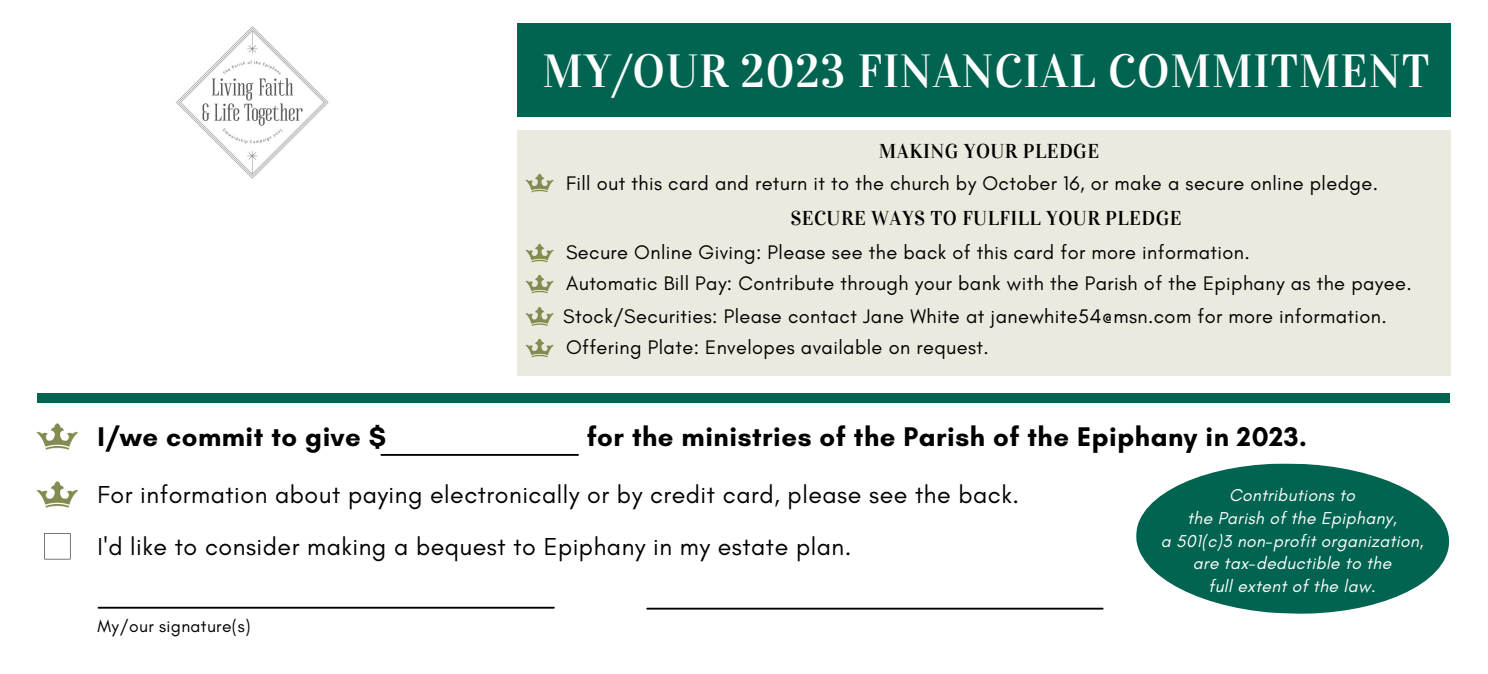
<style>
.page{position:relative;width:1488px;height:674px;background:#fff}
.page>*{position:absolute;margin:0;border:0;box-sizing:border-box;transform-origin:0 0}
.t1{font:46.25px "Vidaloka";letter-spacing:.02em;color:#fff}
.t2{font:700 27.5px "Glacial Indifference";letter-spacing:.02em;color:#000}
.t3{font:25px/51.5px "Glacial Indifference";letter-spacing:.02em;color:#000}
.t4{font:20px/31.5px "Glacial Indifference";letter-spacing:.02em;color:#000}
.t5{font:20px "Vidaloka";letter-spacing:.02em;color:#000}
.t6{font:italic 17.5px/22.8px "Glacial Indifference";letter-spacing:.02em;color:#fff;text-align:center}
.t7{font:17.5px "Glacial Indifference";letter-spacing:.02em;color:#000}
</style>
<div class="page">
<div style="left:517px;top:23px;width:933px;height:94px;background:#006450"></div>
<div style="left:517px;top:130px;width:933px;height:246px;background:#eaeade"></div>
<div style="left:37px;top:393px;width:1412px;height:9px;background:#006450"></div>
<img style="left:525px;top:173px;width:28px;height:19px">
<img style="left:525px;top:243px;width:28px;height:19px">
<img style="left:525px;top:274px;width:28px;height:19px">
<img style="left:525px;top:307px;width:28px;height:18px">
<hr style="left:381px;top:453px;width:197px;height:2px;background:#000">
<svg style="left:44px;top:533px;width:26px;height:26px"></svg>
<hr style="left:98px;top:606px;width:456px;height:2px;background:#000">
<hr style="left:647px;top:607px;width:455px;height:2px;background:#000">
<img style="left:36px;top:423px;width:42px;height:27px">
<svg style="left:1136px;top:463px;width:313px;height:151px;fill:#006450"></svg>
<img style="left:36px;top:481px;width:42px;height:27px">
<img style="left:525px;top:338px;width:28px;height:19px">
<img style="left:176px;top:26px;width:153px;height:153px">
<h1 class="t1" style="left:542px;top:43px;width:888px">MY/OUR 2023 FINANCIAL COMMITMENT</h1>
<p class="t5" style="left:879px;top:139px;width:222px">MAKING YOUR PLEDGE</p>
<p class="t4" style="left:566px;top:167px;width:813px">Fill out this card and return it to the church by October 16, or make a secure online pledge.</p>
<p class="t5" style="left:790px;top:206px;width:392px">SECURE WAYS TO FULFILL YOUR PLEDGE</p>
<p class="t4" style="left:566px;top:236px;width:847px">Secure Online Giving: Please see the back of this card for more information.<br>Automatic Bill Pay: Contribute through your bank with the Parish of the Epiphany as the payee.</p>
<p class="t4" style="left:563px;top:299px;width:825px">Stock/Securities: Please contact Jane White at janewhite54@msn.com for more information.</p>
<p class="t4" style="left:566px;top:331px;width:424px">Offering Plate: Envelopes available on request.</p>
<h2 class="t2" style="left:97px;top:419px;width:290px">I/we commit to give $</h2>
<h2 class="t2" style="left:587px;top:419px;width:721px">for the ministries of the Parish of the Epiphany in 2023.</h2>
<p class="t3" style="left:97px;top:468px;width:923px">For information about paying electronically or by credit card, please see the back.<br>I'd like to consider making a bequest to Epiphany in my estate plan.</p>
<p class="t6" style="left:1160px;top:483px;width:264px">Contributions to<br>the Parish of the Epiphany,<br>a 501(c)3 non-profit organization, are tax-deductible to the<br>full extent of the law.</p>
<p class="t7" style="left:97px;top:615px;width:154px">My/our signature(s)</p>
</div>
